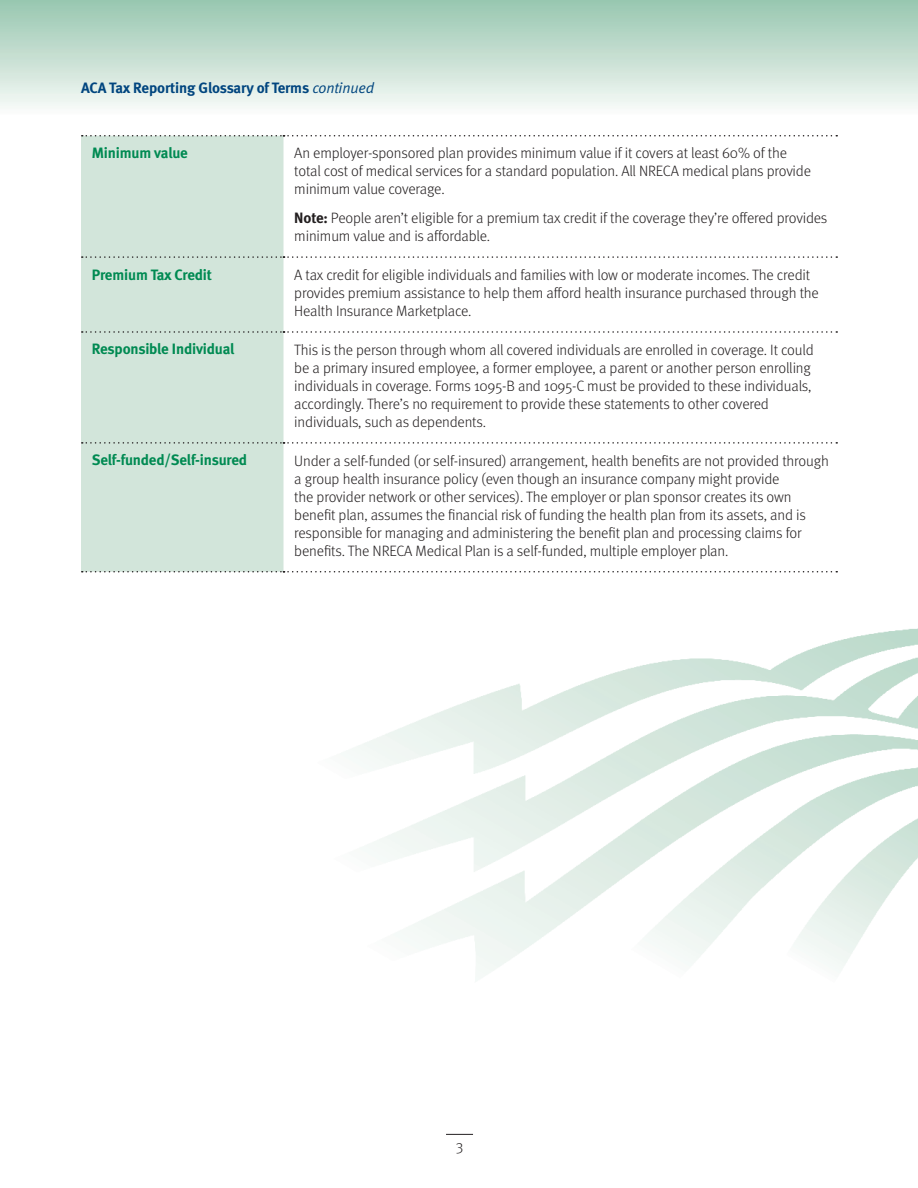
<style>
.page{position:relative;width:918px;height:1188px;background:#fff}
.page>*{position:absolute;margin:0;border:0;box-sizing:border-box;transform-origin:0 0}
.chart_text{font:300 15px/18px "Meta";letter-spacing:-.01em;color:#231f20}
.chart_bold_heading{font:700 15px "Meta";letter-spacing:-.01em;color:#008a52}
.INTRO_no_cap{font:700 15px "Meta";letter-spacing:-.01em;color:#01457f}
.t1{font:15px "Meta Light LF";color:#231f20}
.s1{font-family:"Meta Normal";font-weight:400;font-style:italic}
.s2{font-weight:700}
</style>
<div class="page">
<img style="left:351px;top:628px;width:567px;height:347px">
<svg style="left:446px;top:1134px;width:27px;height:1px"></svg>
<div style="left:81px;top:136px;width:203px;height:436px;background:#d2e5da"></div>
<svg style="left:82px;top:135px;width:755px;height:1px"></svg>
<svg style="left:82px;top:256px;width:755px;height:2px"></svg>
<svg style="left:82px;top:331px;width:755px;height:2px"></svg>
<svg style="left:82px;top:442px;width:755px;height:2px"></svg>
<svg style="left:82px;top:571px;width:755px;height:1px"></svg>
<p class="INTRO_no_cap" style="left:81px;top:79px;width:295px">ACA Tax Reporting Glossary of Terms <span class="s1">continued</span></p>
<p class="chart_bold_heading" style="left:92px;top:144px;width:98px">Minimum value</p>
<p class="chart_text" style="left:294px;top:144px;width:518px">An employer-sponsored plan provides minimum value if it covers at least 60% of the total cost of medical services for a standard population. All NRECA medical plans provide minimum value coverage.</p>
<p class="chart_text" style="left:294px;top:209px;width:535px"><span class="s2">Note:</span> People aren’t eligible for a premium tax credit if the coverage they’re offered provides minimum value and is affordable.</p>
<p class="chart_bold_heading" style="left:92px;top:265px;width:122px">Premium Tax Credit</p>
<p class="chart_text" style="left:294px;top:265px;width:526px">A tax credit for eligible individuals and families with low or moderate incomes. The credit provides premium assistance to help them afford health insurance purchased through the<br>Health Insurance Marketplace.</p>
<p class="chart_bold_heading" style="left:92px;top:340px;width:144px">Responsible Individual</p>
<p class="chart_text" style="left:294px;top:340px;width:521px">This is the person through whom all covered individuals are enrolled in coverage. It could be a primary insured employee, a former employee, a parent or another person enrolling individuals in coverage. Forms 1095-B and 1095-C must be provided to these individuals, accordingly. There’s no requirement to provide these statements to other covered individuals, such as dependents.</p>
<p class="chart_bold_heading" style="left:92px;top:451px;width:157px">Self-funded/Self-insured</p>
<p class="chart_text" style="left:294px;top:451px;width:536px">Under a self-funded (or self-insured) arrangement, health benefits are not provided through a group health insurance policy (even though an insurance company might provide<br>the provider network or other services). The employer or plan sponsor creates its own benefit plan, assumes the financial risk of funding the health plan from its assets, and is responsible for managing and administering the benefit plan and processing claims for benefits. The NRECA Medical Plan is a self-funded, multiple employer plan.</p>
<p class="t1" style="left:456px;top:1139px;width:9px">3</p>
</div>
